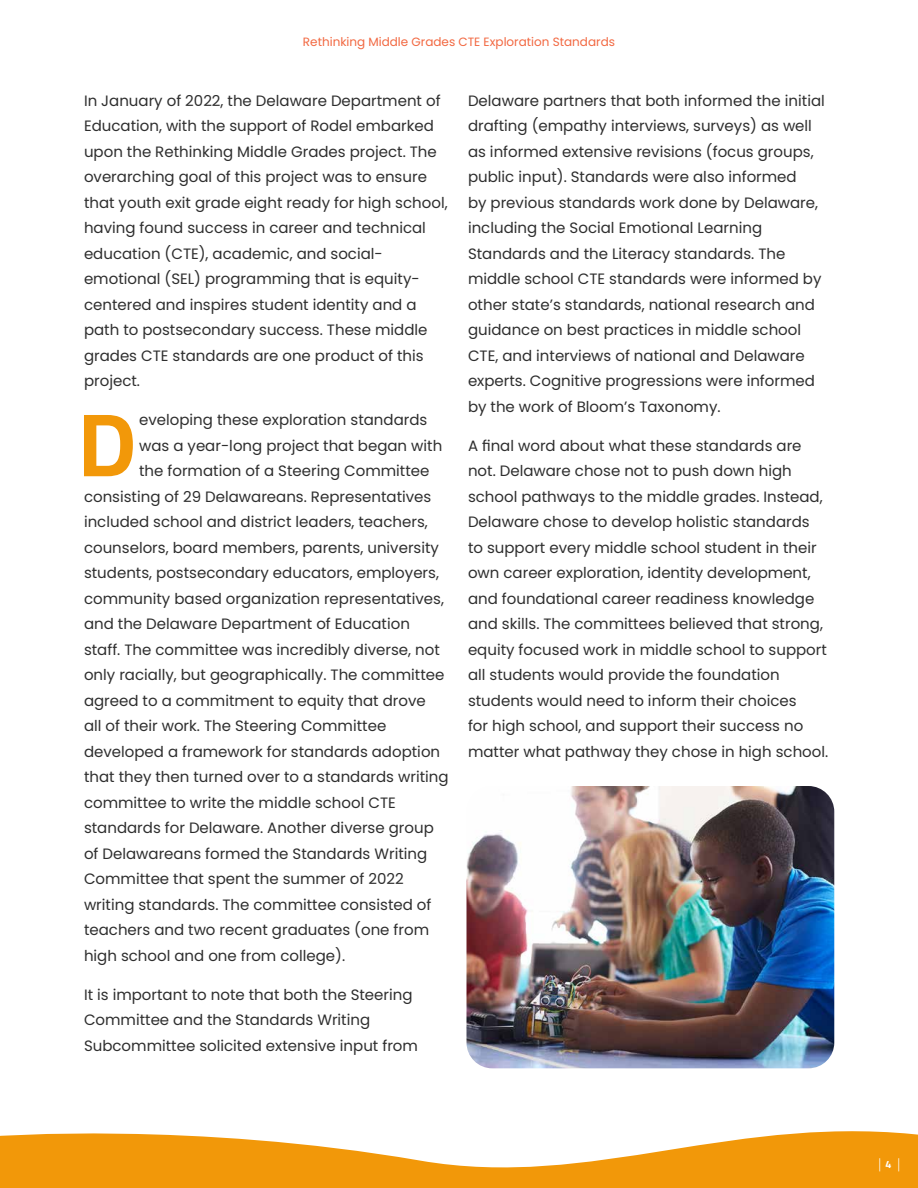
<style>
.page{position:relative;width:918px;height:1188px;background:#fff}
.page>*{position:absolute;margin:0;border:0;box-sizing:border-box;transform-origin:0 0}
.t1{font:700 89.7px "Cairo";color:#f29809}
.t2{font:15px/25.5px "Poppins";color:#2e2e2e}
.t3{font:200 15px "Poppins";color:#fff}
.t4{font:12px "Poppins";color:#f26841}
.s1{font-family:"Cairo";font-weight:700;font-size:10.5px}
</style>
<div class="page">
<img style="left:466px;top:786px;width:368px;height:282px">
<svg style="left:0;top:1131px;width:918px;height:57px;fill:#f29809"></svg>
<p class="t4" style="left:303px;top:35px;width:314px">Rethinking Middle Grades CTE Exploration Standards</p>
<p class="t2" style="left:84px;top:88px;width:365px">In January of 2022, the Delaware Department of Education, with the support of Rodel embarked upon the Rethinking Middle Grades project. The overarching goal of this project was to ensure that youth exit grade eight ready for high school, having found success in career and technical education (CTE), academic, and social&shy;emotional (SEL) programming that is equity&shy;centered and inspires student identity and a path to postsecondary success. These middle grades CTE standards are one product of this project.</p>
<h1 class="t1" style="left:78px;top:378px;width:60px">D</h1>
<p class="t2" style="left:139px;top:407px;width:290px">eveloping these exploration standards</p>
<p class="t2" style="left:139px;top:433px;width:305px">was a year-long project that began with</p>
<p class="t2" style="left:139px;top:458px;width:292px">the formation of a Steering Committee</p>
<p class="t2" style="left:84px;top:484px;width:349px">consisting of 29 Delawareans. Representatives</p>
<p class="t2" style="left:84px;top:509px;width:345px">included school and district leaders, teachers,</p>
<p class="t2" style="left:84px;top:535px;width:357px">counselors, board members, parents, university</p>
<p class="t2" style="left:84px;top:560px;width:357px">students, postsecondary educators, employers,</p>
<p class="t2" style="left:84px;top:586px;width:361px">community based organization representatives,</p>
<p class="t2" style="left:84px;top:611px;width:327px">and the Delaware Department of Education</p>
<p class="t2" style="left:84px;top:637px;width:357px">staff. The committee was incredibly diverse, not</p>
<p class="t2" style="left:84px;top:662px;width:362px">only racially, but geographically. The committee</p>
<p class="t2" style="left:84px;top:688px;width:343px">agreed to a commitment to equity that drove</p>
<p class="t2" style="left:84px;top:713px;width:304px">all of their work. The Steering Committee</p>
<p class="t2" style="left:84px;top:739px;width:358px">developed a framework for standards adoption</p>
<p class="t2" style="left:84px;top:764px;width:366px">that they then turned over to a standards writing</p>
<p class="t2" style="left:84px;top:790px;width:313px">committee to write the middle school CTE</p>
<p class="t2" style="left:84px;top:815px;width:351px">standards for Delaware. Another diverse group</p>
<p class="t2" style="left:84px;top:841px;width:345px">of Delawareans formed the Standards Writing</p>
<p class="t2" style="left:84px;top:866px;width:321px">Committee that spent the summer of 2022</p>
<p class="t2" style="left:84px;top:892px;width:349px">writing standards. The committee consisted of</p>
<p class="t2" style="left:84px;top:917px;width:347px">teachers and two recent graduates (one from</p>
<p class="t2" style="left:84px;top:943px;width:263px">high school and one from college).</p>
<p class="t2" style="left:84px;top:982px;width:336px">It is important to note that both the Steering<br>Committee and the Standards Writing<br>Subcommittee solicited extensive input from</p>
<p class="t2" style="left:468px;top:88px;width:358px">Delaware partners that both informed the initial drafting (empathy interviews, surveys) as well as informed extensive revisions (focus groups, public input). Standards were also informed<br>by previous standards work done by Delaware, including the Social Emotional Learning Standards and the Literacy standards. The middle school CTE standards were informed by other state’s standards, national research and guidance on best practices in middle school CTE, and interviews of national and Delaware experts. Cognitive progressions were informed by the work of Bloom’s Taxonomy.</p>
<p class="t2" style="left:468px;top:433px;width:362px">A final word about what these standards are not. Delaware chose not to push down high school pathways to the middle grades. Instead, Delaware chose to develop holistic standards to support every middle school student in their own career exploration, identity development, and foundational career readiness knowledge and skills. The committees believed that strong, equity focused work in middle school to support all students would provide the foundation students would need to inform their choices<br>for high school, and support their success no matter what pathway they chose in high school.</p>
<p class="t3" style="left:878px;top:1156px;width:24px">| <span class="s1">4</span> |</p>
</div>
